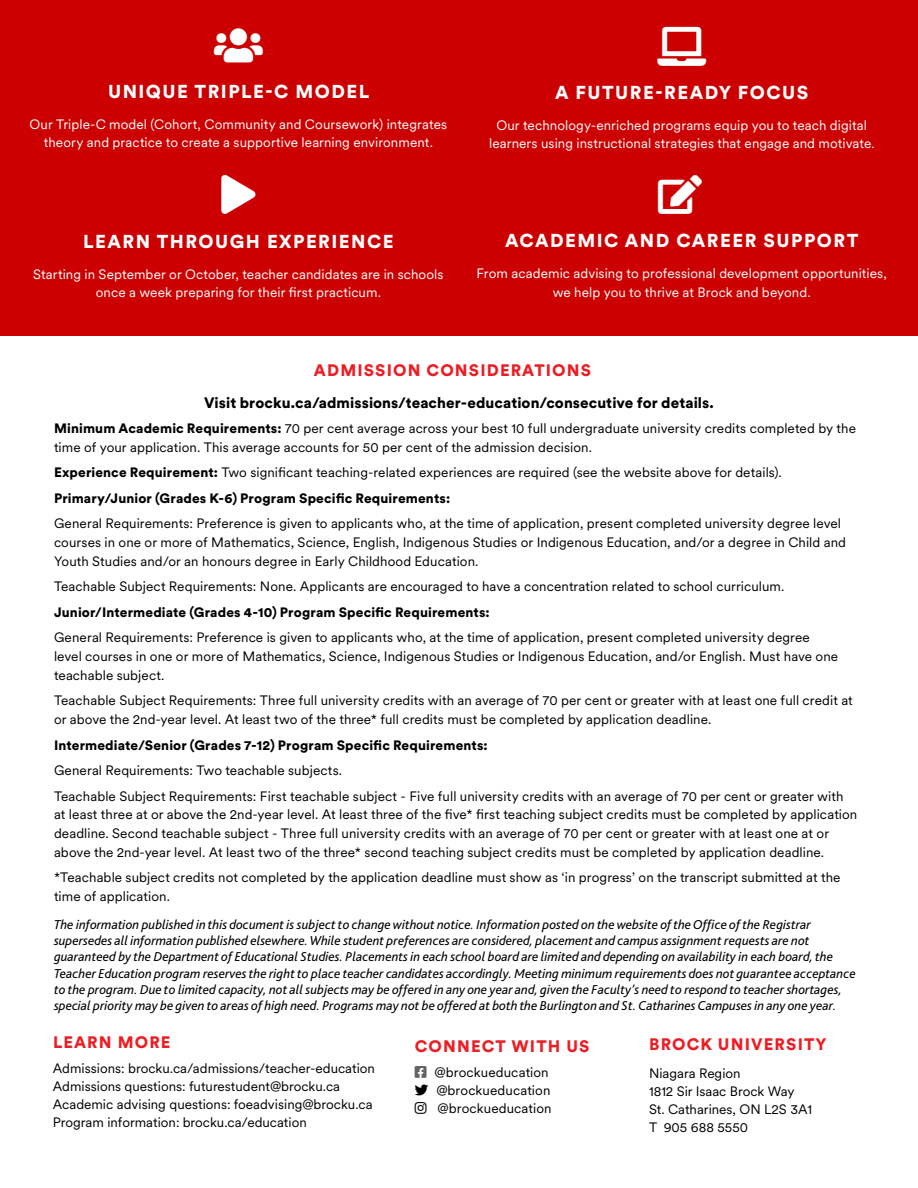
<style>
.page{position:relative;width:918px;height:1188px;background:#fff}
.page>*{position:absolute;margin:0;border:0;box-sizing:border-box;transform-origin:0 0}
.t1{font:900 18.6px "Circular XX";letter-spacing:.08em;color:#fff}
.t2{font:900 16.5px "Circular XX";letter-spacing:.07em;color:#ed1d24}
.t3{font:900 15px "Circular XX";letter-spacing:.005em;color:#000101}
.t4{font:13.5px/18px "Circular XX";letter-spacing:.005em;color:#000}
.t5{font:italic 13.5px/16.2px "Bliss 2";color:#000101}
.t6{font:13.5px/18px "Circular XX";letter-spacing:.005em;color:#fff;text-align:center}
.t7{font:13.5px/18.8px "Circular XX";letter-spacing:.005em;color:#000101}
.t8{font:900 13.5px "Circular XX";letter-spacing:.01em;color:#000101}
.s1{font-family:"Bliss 2"}
.s2{font-weight:900}
</style>
<div class="page">
<div style="left:0;top:0;width:918px;height:336px;background:#c00"></div>
<h1 class="t1" style="left:108px;top:78px;width:263px">UNIQUE TRIPLE-C MODEL</h1>
<p class="t6" style="left:30px;top:115px;width:419px">Our Triple-C model (Cohort, Community and Coursework) integrates theory and practice to create a supportive learning environment.</p>
<h1 class="t1" style="left:555px;top:79px;width:254px">A FUTURE-READY FOCUS</h1>
<p class="t6" style="left:489px;top:116px;width:387px">Our technology-enriched programs equip you to teach digital learners using instructional strategies that engage and motivate<span class="s1">.</span></p>
<h1 class="t1" style="left:83px;top:228px;width:312px">LEARN THROUGH EXPERIENCE</h1>
<p class="t6" style="left:33px;top:265px;width:412px">Starting in September or October, teacher candidates are in schools once a week preparing for their first practicum.</p>
<h1 class="t1" style="left:505px;top:227px;width:355px">ACADEMIC AND CAREER SUPPORT</h1>
<p class="t6" style="left:476px;top:264px;width:412px;line-height:18.6px">From academic advising to professional development opportunities, we help you to thrive at Brock and beyond.</p>
<p class="t2" style="left:314px;top:359px;width:279px">ADMISSION CONSIDERATIONS</p>
<p class="t3" style="left:204px;top:392px;width:511px">Visit brocku.ca/admissions/teacher-education/consecutive for details.</p>
<p class="t7" style="left:54px;top:419px;width:803px"><span class="s2">Minimum Academic Requirements:</span> 70 per cent average across your best 10 full undergraduate university credits completed by the time of your application. This average accounts for 50 per cent of the admission decision.</p>
<p class="t7" style="left:54px;top:459px;width:729px;line-height:25.5px"><span class="s2">Experience Requirement:</span> Two significant teaching-related experiences are required (see the website above for details).<br><span class="s2">Primary/Junior (Grades K-6) Program Specific Requirements:</span></p>
<p class="t4" style="left:54px;top:514px;width:794px;line-height:18.8px">General Requirements: Preference is given to applicants who, at the time of application, present completed university degree level courses in one or more of Mathematics, Science, English, Indigenous Studies or Indigenous Education, and/or a degree in Child and<br>Youth Studies and/or an honours degree in Early Childhood Education.</p>
<p class="t4" style="left:54px;top:577px;width:732px">Teachable Subject Requirements: None. Applicants are encouraged to have a concentration related to school curriculum.</p>
<p class="t8" style="left:54px;top:603px;width:437px">Junior/Intermediate (Grades 4-10) Program Specific Requirements:</p>
<p class="t4" style="left:54px;top:628px;width:786px;line-height:18.8px">General Requirements: Preference is given to applicants who, at the time of application, present completed university degree level courses in one or more of Mathematics, Science, Indigenous Studies or Indigenous Education, and/or English. Must have one teachable subject.</p>
<p class="t4" style="left:54px;top:691px;width:800px;line-height:18.8px">Teachable Subject Requirements: Three full university credits with an average of 70 per cent or greater with at least one full credit at or above the 2nd-year level. At least two of the three* full credits must be completed by application deadline.</p>
<p class="t8" style="left:54px;top:736px;width:435px">Intermediate/Senior (Grades 7-12) Program Specific Requirements:</p>
<p class="t4" style="left:54px;top:757px;width:791px;line-height:25.5px">General Requirements: Two teachable subjects.<br>Teachable Subject Requirements: First teachable subject - Five full university credits with an average of 70 per cent or greater with</p>
<p class="t4" style="left:54px;top:805px;width:805px;line-height:18.8px">at least three at or above the 2nd-year level. At least three of the five* first teaching subject credits must be completed by application deadline. Second teachable subject - Three full university credits with an average of 70 per cent or greater with at least one at or above the 2nd-year level. At least two of the three* second teaching subject credits must be completed by application deadline.</p>
<p class="t4" style="left:54px;top:868px;width:788px;line-height:18.8px">*Teachable subject credits not completed by the application deadline must show as ‘in progress’ on the transcript submitted at the time of application.</p>
<p class="t5" style="left:54px;top:916px;width:803px">The information published in this document is subject to change without notice. Information posted on the website of the Office of the Registrar supersedes all information published elsewhere. While student preferences are considered, placement and campus assignment requests are not guaranteed by the Department of Educational Studies. Placements in each school board are limited and depending on availability in each board, the Teacher Education program reserves the right to place teacher candidates accordingly. Meeting minimum requirements does not guarantee acceptance to the program. Due to limited capacity, not all subjects may be offered in any one year and, given the Faculty’s need to respond to teacher shortages, special priority may be given to areas of high need. Programs may not be offered at both the Burlington and St. Catharines Campuses in any one year.</p>
<p class="t2" style="left:53px;top:1031px;width:119px">LEARN MORE</p>
<p class="t4" style="left:53px;top:1059px;width:324px">Admissions: brocku.ca/admissions/teacher-education Admissions questions: futurestudent@brocku.ca Academic advising questions: foeadvising@brocku.ca Program information: brocku.ca/education</p>
<p class="t2" style="left:649px;top:1032px;width:179px">BROCK UNIVERSITY</p>
<p class="t4" style="left:649px;top:1064px;width:165px">Niagara Region<br>1812 Sir Isaac Brock Way<br>St. Catharines, ON L2S 3A1<br>T 905 688 5550</p>
<p class="t2" style="left:415px;top:1035px;width:176px">CONNECT WITH US</p>
<p class="t4" style="left:435px;top:1063px;width:118px">@brockueducation @brockueducation @brockueducation</p>
</div>
